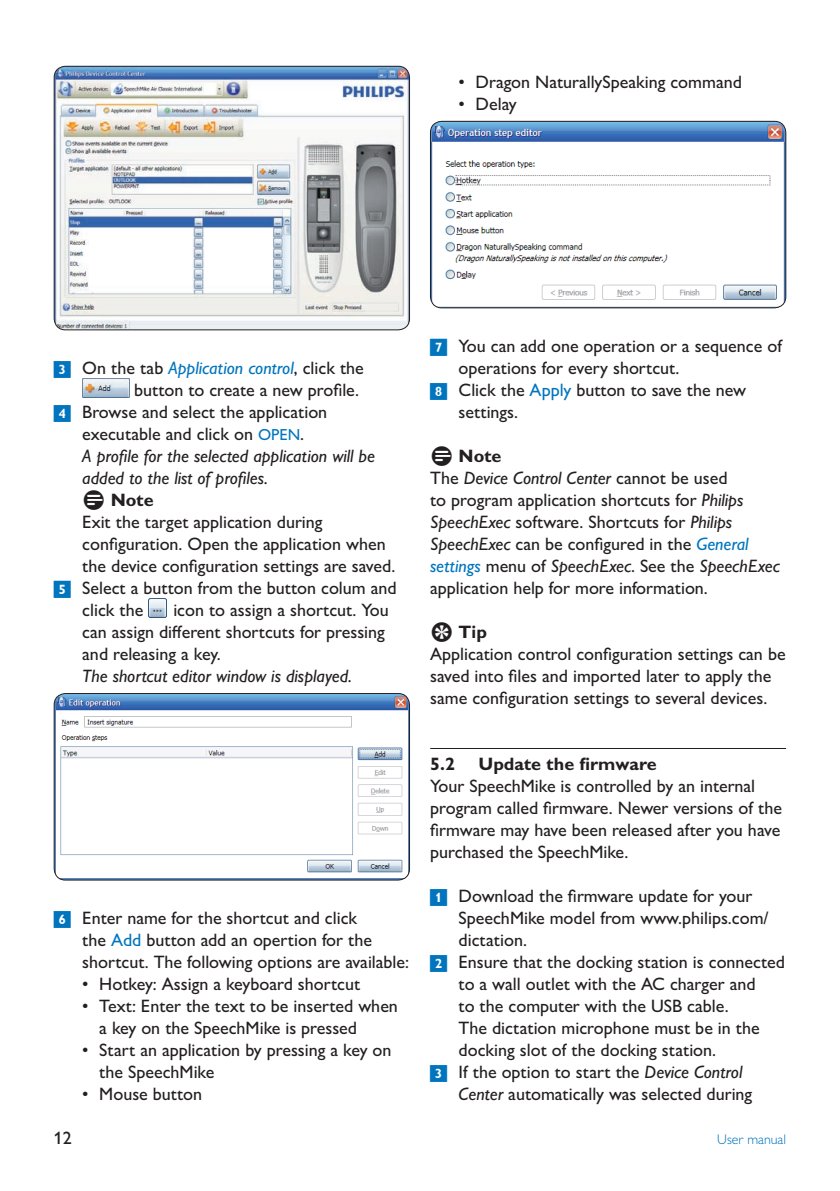
<style>
.page{position:relative;width:840px;height:1191px;background:#fff}
.page>*{position:absolute;margin:0;border:0;box-sizing:border-box;transform-origin:0 0}
.t1{font:500 18px/22px "Gill Sans MT Pro";color:#231f20}
.t2{font:italic 500 18px/22px "Gill Sans MT Pro";color:#231f20}
.t3{font:700 18px "Gill Sans MT Pro";color:#231f20}
.t4{font:300 14px "Gill Sans MT Pro";color:#0075be}
.s1{color:#0075be}
.s2{font-style:italic;color:#0075be}
.s3{font-style:normal}
.s4{font-style:normal;font-size:16px;color:#0075be}
.s5{font-weight:700}
.s6{font-style:italic}
</style>
<div class="page">
<hr style="left:430px;top:748px;width:355px;height:1px;background:#231f20">
<img style="left:430px;top:121px;width:355px;height:187px">
<div style="left:430px;top:121px;width:355px;height:187px;border:1px solid #231f20;border-radius:11px"></div>
<img style="left:54px;top:66px;width:355px;height:264px">
<div style="left:54px;top:66px;width:355px;height:264px;border:1px solid #231f20;border-radius:11px"></div>
<img style="left:82px;top:378px;width:47px;height:20px">
<img style="left:148px;top:598px;width:18px;height:20px">
<img style="left:54px;top:693px;width:355px;height:187px">
<div style="left:54px;top:693px;width:355px;height:187px;border:1px solid #231f20;border-radius:11px"></div>
<p class="t1" style="left:458px;top:71px;width:285px">• Dragon NaturallySpeaking command</p>
<p class="t1" style="left:458px;top:93px;width:60px">• Delay</p>
<p class="t1" style="left:54px;top:357px;width:311px;text-align:right"><span class="s1">✓</span> On the tab <span class="s2">Application control</span>, click the button to create a new profile.</p>
<p class="t2" style="left:82px;top:401px;width:294px;text-indent:-28px"><span class="s1">✔</span> <span class="s3">Browse and select the application executable and click on</span> <span class="s4">OPEN</span><span class="s3">.<br></span>A profile for the selected application will be added to the list of profiles.</p>
<p class="t3" style="left:111px;top:489px;width:45px">Note</p>
<p class="t1" style="left:82px;top:511px;width:316px">Exit the target application during configuration. Open the application when the device configuration settings are saved.<br>Select a button from the button colum and click the</p>
<p class="t1" style="left:82px;top:599px;width:308px;text-indent:91px">icon to assign a shortcut. You can assign different shortcuts for pressing and releasing a key.</p>
<p class="t2" style="left:82px;top:665px;width:271px">The shortcut editor window is displayed.</p>
<p class="t1" style="left:82px;top:907px;width:328px">Enter name for the shortcut and click<br>the <span class="s1">Add</span> button add an opertion for the shortcut. The following options are available:</p>
<p class="t1" style="left:82px;top:973px;width:279px">• Hotkey: Assign a keyboard shortcut</p>
<p class="t1" style="left:99px;top:995px;width:300px;text-indent:-17px">• Text: Enter the text to be inserted when a key on the SpeechMike is pressed</p>
<p class="t1" style="left:99px;top:1039px;width:293px;text-indent:-17px">• Start an application by pressing a key on the SpeechMike</p>
<p class="t1" style="left:82px;top:1083px;width:121px">• Mouse button</p>
<p class="t1" style="left:458px;top:335px;width:325px">You can add one operation or a sequence of operations for every shortcut.<br>Click the <span class="s1">Apply</span> button to save the new settings.</p>
<p class="t1" style="left:430px;top:445px;width:351px;text-indent:28px"><span class="s5">Note<br></span>The <span class="s6">Device Control Center</span> cannot be used<br>to program application shortcuts for <span class="s6">Philips SpeechExec</span> software. Shortcuts for <span class="s6">Philips SpeechExec</span> can be configured in the <span class="s2">General settings</span> menu of <span class="s6">SpeechExec</span>. See the <span class="s6">SpeechExec </span>application help for more information.</p>
<p class="t3" style="left:458px;top:621px;width:30px">Tip</p>
<p class="t1" style="left:430px;top:643px;width:357px">Application control configuration settings can be saved into files and imported later to apply the same configuration settings to several devices.</p>
<p class="t3" style="left:430px;top:753px;width:26px">5.2</p>
<p class="t3" style="left:478px;top:753px;width:180px">Update the firmware</p>
<p class="t1" style="left:430px;top:775px;width:353px">Your SpeechMike is controlled by an internal program called firmware. Newer versions of the firmware may have been released after you have purchased the SpeechMike.</p>
<p class="t1" style="left:458px;top:885px;width:328px">Download the firmware update for your SpeechMike model from www.philips.com/ dictation.<br>Ensure that the docking station is connected to a wall outlet with the AC charger and<br>to the computer with the USB cable.<br>The dictation microphone must be in the docking slot of the docking station.</p>
<p class="t1" style="left:458px;top:1061px;width:295px;text-indent:-28px"><span class="s1">✓</span> If the option to start the <span class="s6">Device Control<br>Center</span> automatically was selected during</p>
<p class="t1" style="left:54px;top:1127px;width:20px">12</p>
<p class="t4" style="left:717px;top:1131px;width:70px">User manual</p>
</div>
